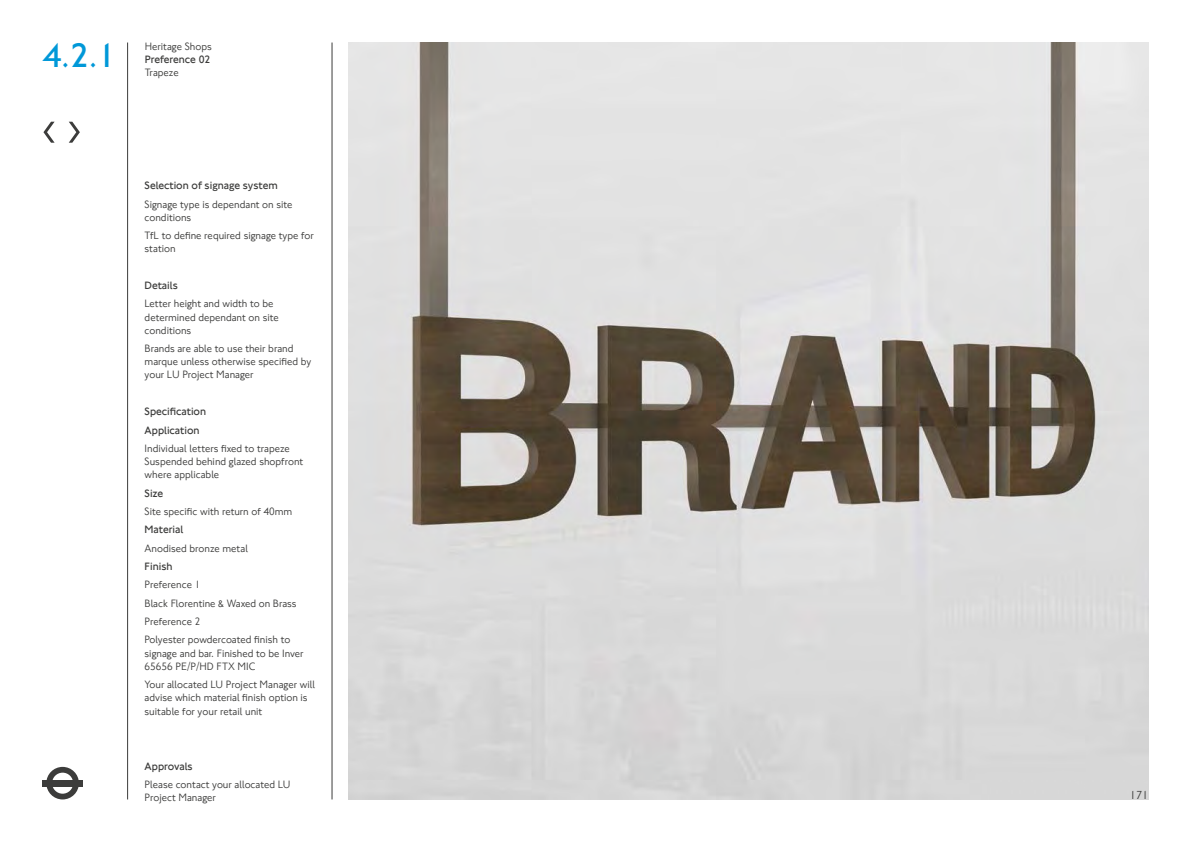
<style>
.page{position:relative;width:1191px;height:842px;background:#fff}
.page>*{position:absolute;margin:0;border:0;box-sizing:border-box;transform-origin:0 0}
.t1{font:300 35px "NJ Font";color:#0098d8}
.t2{font:12px "NJ Font";color:#3c3c3b}
.t3{font:11px/13.2px "NJ Font";color:#3c3c3b}
.t4{font:300 11px/18.3px "NJ Font";color:#3c3c3b}
</style>
<div class="page">
<img style="left:349px;top:43px;width:799px;height:756px">
<svg style="left:43px;top:122px;width:12px;height:21px"></svg>
<svg style="left:69px;top:122px;width:11px;height:21px"></svg>
<svg style="left:46px;top:767px;width:33px;height:32px"></svg>
<div style="left:43px;top:780px;width:40px;height:6px;background:#3c3c3b"></div>
<hr style="left:127px;top:43px;width:1px;height:756px;background:#3c3c3b">
<hr style="left:331px;top:43px;width:1px;height:756px;background:#3c3c3b">
<h1 class="t1" style="left:43px;top:34px;width:75px">4.2.1</h1>
<p class="t3" style="left:145px;top:40px;width:69px">Heritage Shops</p>
<p class="t4" style="left:145px;top:51px;width:67px">Preference 02</p>
<p class="t3" style="left:145px;top:66px;width:35px">Trapeze</p>
<p class="t4" style="left:145px;top:177px;width:135px">Selection of signage system</p>
<p class="t3" style="left:145px;top:198px;width:149px">Signage type is dependant on site conditions</p>
<p class="t3" style="left:145px;top:229px;width:171px">TfL to define required signage type for station</p>
<p class="t4" style="left:145px;top:276px;width:35px">Details</p>
<p class="t3" style="left:145px;top:297px;width:136px">Letter height and width to be determined dependant on site conditions</p>
<p class="t3" style="left:145px;top:342px;width:168px">Brands are able to use their brand marque unless otherwise specified by your LU Project Manager</p>
<p class="t4" style="left:145px;top:403px;width:63px">Specification<br>Application</p>
<p class="t3" style="left:145px;top:442px;width:160px">Individual letters fixed to trapeze<br>Suspended behind glazed shopfront where applicable</p>
<p class="t4" style="left:145px;top:484px;width:20px">Size</p>
<p class="t3" style="left:145px;top:505px;width:149px">Site specific with return of 40mm</p>
<p class="t4" style="left:145px;top:521px;width:40px">Material</p>
<p class="t3" style="left:145px;top:542px;width:105px">Anodised bronze metal</p>
<p class="t4" style="left:145px;top:557px;width:29px">Finish</p>
<p class="t3" style="left:145px;top:576px;width:153px;line-height:18.3px">Preference 1<br>Black Florentine &amp; Waxed on Brass<br>Preference 2<br>Polyester powdercoated finish to</p>
<p class="t3" style="left:145px;top:647px;width:160px">signage and bar. Finished to be Inver<br>65656 PE/P/HD FTX MIC</p>
<p class="t3" style="left:145px;top:678px;width:172px">Your allocated LU Project Manager will advise which material finish option is suitable for your retail unit</p>
<p class="t4" style="left:145px;top:757px;width:50px">Approvals</p>
<p class="t3" style="left:145px;top:778px;width:147px">Please contact your allocated LU<br>Project Manager</p>
<p class="t2" style="left:1130px;top:788px;width:20px">171</p>
</div>
